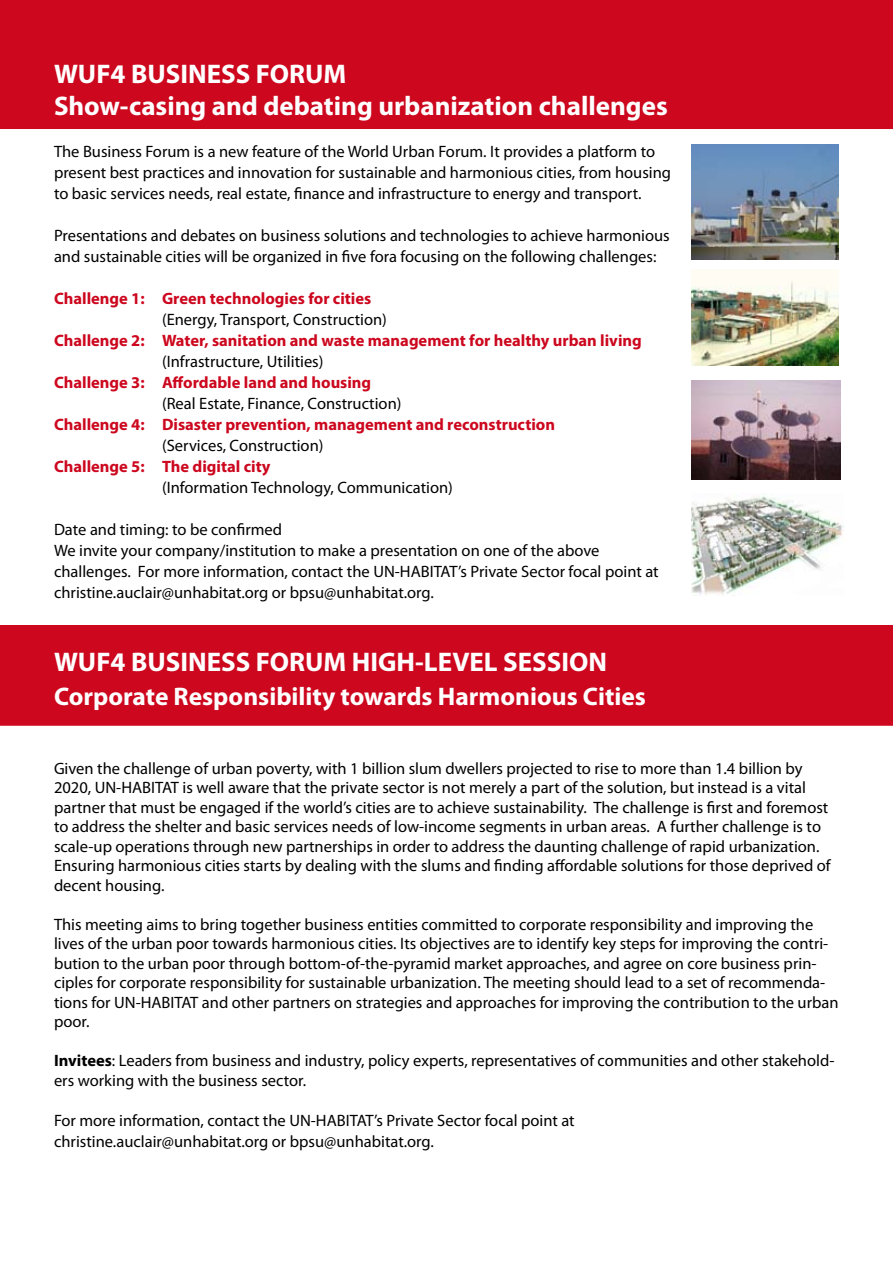
<style>
.page{position:relative;width:893px;height:1263px;background:#fff}
.page>*{position:absolute;margin:0;border:0;box-sizing:border-box;transform-origin:0 0}
.t1{font:700 27px/32.4px "Myriad Pro";color:#fff}
.t2{font:700 25.5px "Myriad Pro";color:#fff}
.t3{font:16.5px/19.5px "Myriad Pro";color:#000}
.t4{font:700 16.5px "Myriad Pro";color:#cc071e}
.s1{font-weight:700}
</style>
<div class="page">
<div style="left:0;top:0;width:893px;height:129px;background:#cc071e"></div>
<div style="left:0;top:625px;width:893px;height:101px;background:#cc071e"></div>
<img style="left:692px;top:145px;width:147px;height:115px">
<img style="left:692px;top:495px;width:151px;height:100px">
<img style="left:692px;top:381px;width:148px;height:99px">
<img style="left:692px;top:270px;width:147px;height:96px">
<h1 class="t1" style="left:54px;top:57px;width:615px">WUF4 BUSINESS FORUM<br>Show-casing and debating urbanization challenges</h1>
<p class="t3" style="left:54px;top:141px;width:619px;line-height:21px">The Business Forum is a new feature of the World Urban Forum. It provides a platform to present best practices and innovation for sustainable and harmonious cities, from housing to basic services needs, real estate, finance and infrastructure to energy and transport.</p>
<p class="t3" style="left:54px;top:225px;width:617px;line-height:21px">Presentations and debates on business solutions and technologies to achieve harmonious and sustainable cities will be organized in five fora focusing on the following challenges:</p>
<p class="t4" style="left:54px;top:288px;width:319px">Challenge 1: Green technologies for cities</p>
<p class="t3" style="left:162px;top:309px;width:226px">(Energy, Transport, Construction)</p>
<p class="t4" style="left:54px;top:330px;width:589px">Challenge 2: Water, sanitation and waste management for healthy urban living</p>
<p class="t3" style="left:162px;top:351px;width:163px">(Infrastructure, Utilities)</p>
<p class="t4" style="left:54px;top:372px;width:319px">Challenge 3: Affordable land and housing</p>
<p class="t3" style="left:162px;top:393px;width:241px">(Real Estate, Finance, Construction)</p>
<p class="t4" style="left:54px;top:414px;width:503px">Challenge 4: Disaster prevention, management and reconstruction</p>
<p class="t3" style="left:162px;top:435px;width:163px">(Services, Construction)</p>
<p class="t4" style="left:54px;top:456px;width:218px">Challenge 5: The digital city</p>
<p class="t3" style="left:162px;top:477px;width:292px">(Information Technology, Communication)</p>
<p class="t3" style="left:54px;top:519px;width:606px;line-height:21px">Date and timing: to be confirmed<br>We invite your company/institution to make a presentation on one of the above challenges. For more information, contact the UN-HABITAT’s Private Sector focal point at christine.auclair@unhabitat.org or bpsu@unhabitat.org.</p>
<h1 class="t1" style="left:54px;top:645px;width:554px">WUF4 BUSINESS FORUM HIGH-LEVEL SESSION</h1>
<h2 class="t2" style="left:54px;top:680px;width:593px">Corporate Responsibility towards Harmonious Cities</h2>
<p class="t3" style="left:54px;top:758px;width:778px">Given the challenge of urban poverty, with 1 billion slum dwellers projected to rise to more than 1.4 billion by 2020, UN-HABITAT is well aware that the private sector is not merely a part of the solution, but instead is a vital partner that must be engaged if the world’s cities are to achieve sustainability. The challenge is first and foremost to address the shelter and basic services needs of low-income segments in urban areas. A further challenge is to scale-up operations through new partnerships in order to address the daunting challenge of rapid urbanization.<br>Ensuring harmonious cities starts by dealing with the slums and finding affordable solutions for those deprived of decent housing.</p>
<p class="t3" style="left:54px;top:914px;width:786px">This meeting aims to bring together business entities committed to corporate responsibility and improving the lives of the urban poor towards harmonious cities. Its objectives are to identify key steps for improving the contri&shy;bution to the urban poor through bottom-of-the-pyramid market approaches, and agree on core business prin&shy;ciples for corporate responsibility for sustainable urbanization. The meeting should lead to a set of recommenda&shy;tions for UN-HABITAT and other partners on strategies and approaches for improving the contribution to the urban poor.</p>
<p class="t3" style="left:54px;top:1050px;width:782px"><span class="s1">Invitees</span>: Leaders from business and industry, policy experts, representatives of communities and other stakehold&shy;ers working with the business sector.</p>
<p class="t3" style="left:54px;top:1110px;width:522px;line-height:21px">For more information, contact the UN-HABITAT’s Private Sector focal point at christine.auclair@unhabitat.org or bpsu@unhabitat.org.</p>
</div>
